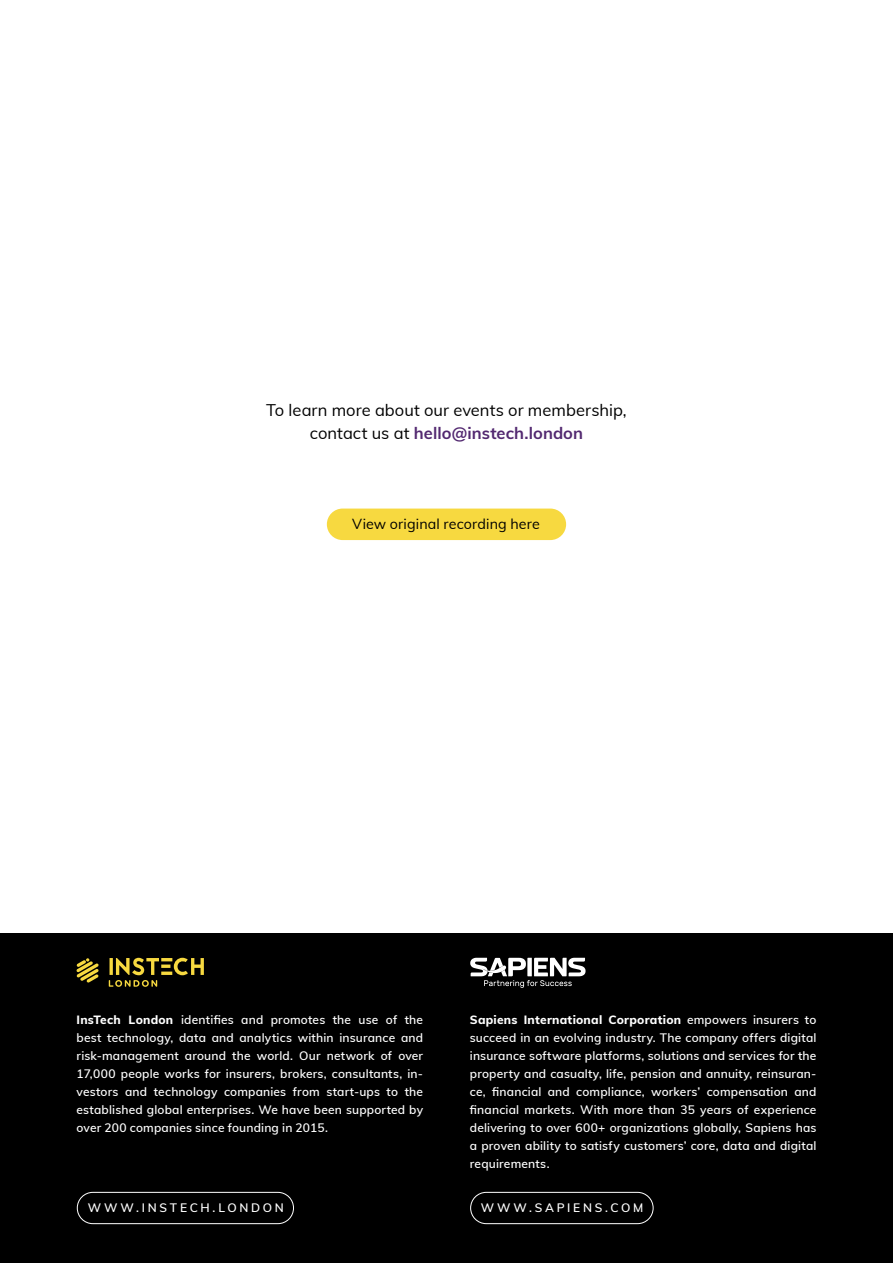
<style>
.page{position:relative;width:893px;height:1263px;background:#fff}
.page>*{position:absolute;margin:0;border:0;box-sizing:border-box;transform-origin:0 0}
.t1{font:16.5px/22.5px "Muli";color:#000;text-align:center}
.t2{font:14.25px "Muli";letter-spacing:.01em;color:#000}
.t3{font:600 12px/18px "Muli";letter-spacing:.015em;color:#fff;text-align:justify}
.t4{font:600 12px "Muli";letter-spacing:.225em;color:#fff}
.s1{font-weight:700;color:#522870}
.s2{font-weight:800}
</style>
<div class="page">
<div style="left:0;top:934px;width:893px;height:329px;background:#000"></div>
<svg style="left:76px;top:958px;width:128px;height:29px"></svg>
<div style="left:77px;top:1192px;width:217px;height:32px;border:1px solid #fff;border-radius:16px"></div>
<div style="left:470px;top:1192px;width:183px;height:32px;border:1px solid #fff;border-radius:16px"></div>
<div style="left:327px;top:508px;width:239px;height:32px;background:#f7d940;border-radius:16px"></div>
<svg style="left:470px;top:958px;width:116px;height:30px"></svg>
<h1 class="t1" style="left:266px;top:398px;width:362px">To learn more about our events or membership, contact us at <span class="s1">hello@instech.london</span></h1>
<p class="t2" style="left:352px;top:514px;width:189px">View original recording here</p>
<p class="t3" style="left:77px;top:1010px;width:348px"><span class="s2">InsTech London</span> identifies and promotes the use of the best technology, data and analytics within insurance and risk-management around the world. Our network of over 17,000 people works for insurers, brokers, consultants, in&shy;vestors and technology companies from start-ups to the established global enterprises. We have been supported by over 200 companies since founding in 2015.</p>
<p class="t3" style="left:470px;top:1010px;width:348px"><span class="s2">Sapiens International Corporation</span> empowers insurers to succeed in an evolving industry. The company offers digital insurance software platforms, solutions and services for the property and casualty, life, pension and annuity, reinsuran&shy;ce, financial and compliance, workers’ compensation and financial markets. With more than 35 years of experience delivering to over 600+ organizations globally, Sapiens has a proven ability to satisfy customers’ core, data and digital requirements.</p>
<p class="t4" style="left:88px;top:1199px;width:197px">WWW.INSTECH.LONDON</p>
<p class="t4" style="left:481px;top:1199px;width:164px">WWW.SAPIENS.COM</p>
</div>
